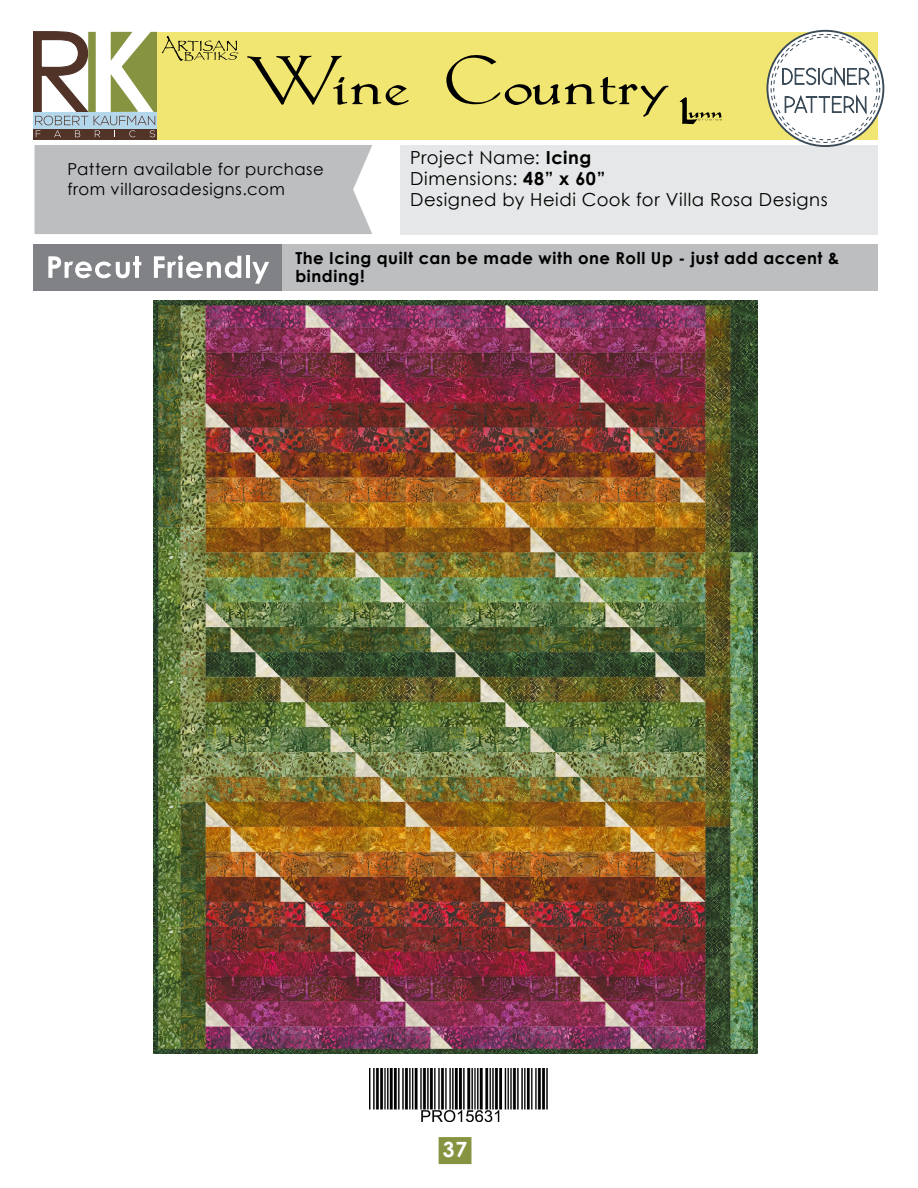
<style>
.page{position:relative;width:918px;height:1188px;background:#fff}
.page>*{position:absolute;margin:0;border:0;box-sizing:border-box;transform-origin:0 0}
.t1{font:700 21px "Century Gothic";color:#fff}
.t2{font:18px/21px "Century Gothic";letter-spacing:.03em;color:#000}
.t3{font:700 16.5px/18px "Century Gothic";letter-spacing:.035em;color:#000}
.t4{font:16.5px/19.8px "Century Gothic";letter-spacing:.035em;color:#000}
.s1{font-weight:700}
</style>
<div class="page">
<div style="left:439px;top:1137px;width:32px;height:27px;background:#869441"></div>
<img style="left:369px;top:1068px;width:179px;height:54px">
<img style="left:154px;top:300px;width:603px;height:754px">
<div style="left:35px;top:145px;width:337px;height:89px;background:#bcbec0"></div>
<div style="left:400px;top:145px;width:478px;height:89px;background:#e6e7e8"></div>
<div style="left:34px;top:245px;width:844px;height:46px;background:#bcbec0"></div>
<div style="left:34px;top:245px;width:248px;height:46px;background:#808285"></div>
<svg style="left:48px;top:256px;width:93px;height:22px"></svg>
<svg style="left:154px;top:255px;width:87px;height:23px"></svg>
<hr style="left:246px;top:256px;width:4px;height:22px;background:#fff">
<svg style="left:252px;top:262px;width:17px;height:22px"></svg>
<div style="left:153px;top:32px;width:725px;height:107px;background:#f1e671"></div>
<svg style="left:767px;top:31px;width:116px;height:115px"></svg>
<div style="left:767px;top:30px;width:117px;height:117px;border:2px solid #3a4a57;border-radius:50%"></div>
<svg style="left:771px;top:34px;width:109px;height:108px"></svg>
<div style="left:774px;top:37px;width:103px;height:103px;background:#fff;border-radius:50%"></div>
<svg style="left:782px;top:66px;width:88px;height:31px"></svg>
<svg style="left:34px;top:32px;width:375px;height:107px"></svg>
<svg style="left:446px;top:55px;width:223px;height:62px"></svg>
<svg style="left:681px;top:99px;width:189px;height:23px"></svg>
<p class="t4" style="left:67px;top:159px;width:258px">Pattern available for purchase from villarosadesigns.com</p>
<p class="t2" style="left:410px;top:147px;width:419px">Project Name: <span class="s1">Icing<br></span>Dimensions: <span class="s1">48” x 60”<br></span>Designed by Heidi Cook for Villa Rosa Designs</p>
<p class="t3" style="left:295px;top:249px;width:545px">The Icing quilt can be made with one Roll Up - just add accent &amp; binding!</p>
<p class="t1" style="left:443px;top:1134px;width:26px">37</p>
</div>
